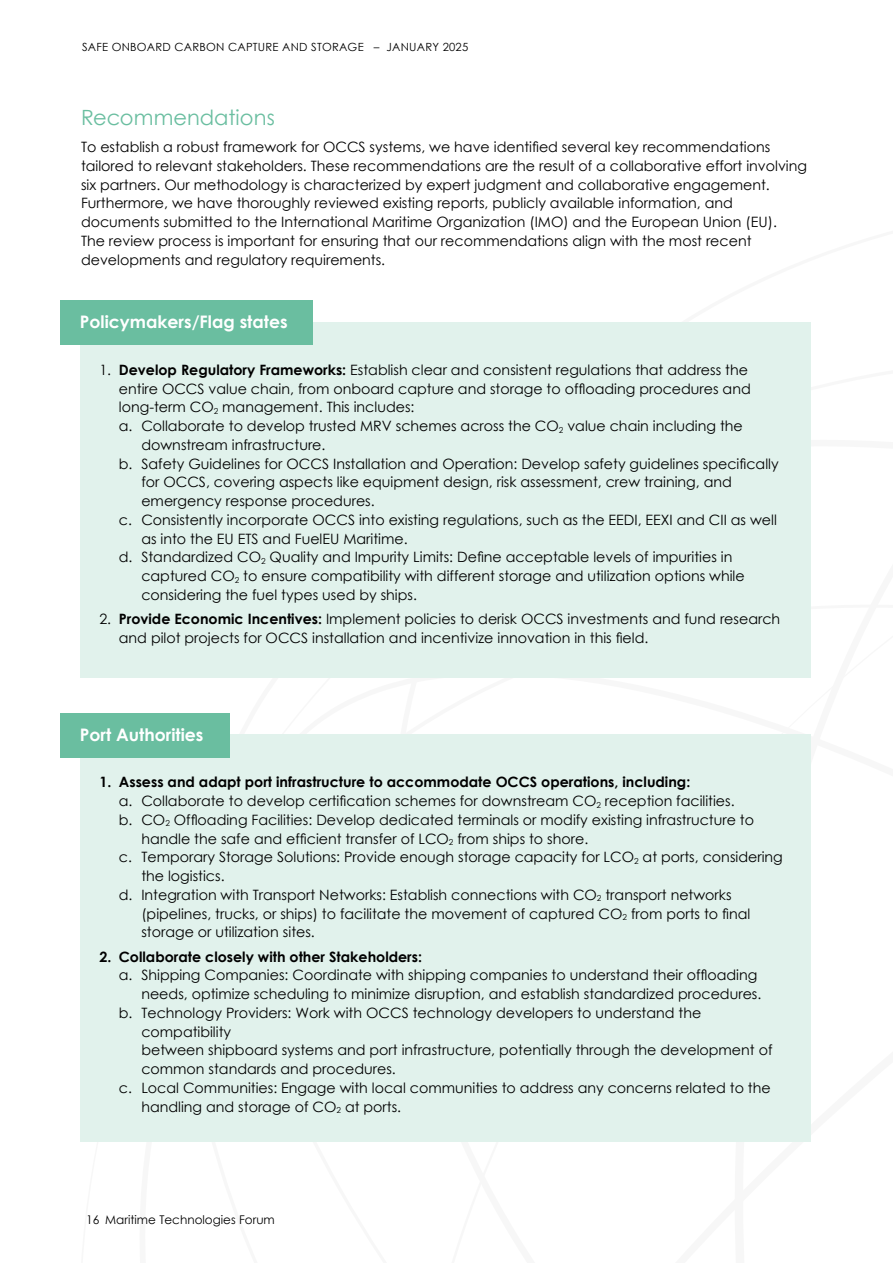
<style>
.page{position:relative;width:893px;height:1263px;background:#fff}
.page>*{position:absolute;margin:0;border:0;box-sizing:border-box;transform-origin:0 0}
.t1{font:21px "Century Gothic";color:#6abea0}
.t2{font:700 17.25px "Century Gothic";color:#fff}
.t3{font:14.25px/18.8px "Century Gothic";color:#000}
.t4{font:700 14.25px "Century Gothic";color:#000}
.t5{font:12px "Century Gothic";color:#000}
.t6{font:11.25px "Century Gothic";letter-spacing:.02em;color:#000}
.s1{font-weight:700}
</style>
<div class="page">
<div style="left:80px;top:322px;width:730px;height:355px;background:#e1f2ec"></div>
<div style="left:80px;top:734px;width:730px;height:408px;background:#e1f2ec"></div>
<div style="left:60px;top:300px;width:253px;height:45px;background:#6abea0"></div>
<div style="left:60px;top:713px;width:170px;height:45px;background:#6abea0"></div>
<p class="t6" style="left:82px;top:39px;width:388px">SAFE ONBOARD CARBON CAPTURE AND STORAGE – JANUARY 2025</p>
<h1 class="t1" style="left:81px;top:103px;width:195px">Recommendations</h1>
<p class="t3" style="left:81px;top:137px;width:727px">To establish a robust framework for OCCS systems, we have identified several key recommendations tailored to relevant stakeholders. These recommendations are the result of a collaborative effort involving six partners. Our methodology is characterized by expert judgment and collaborative engagement.<br>Furthermore, we have thoroughly reviewed existing reports, publicly available information, and documents submitted to the International Maritime Organization (IMO) and the European Union (EU).<br>The review process is important for ensuring that our recommendations align with the most recent developments and regulatory requirements.</p>
<p class="t2" style="left:80px;top:309px;width:209px">Policymakers/Flag states</p>
<p class="t3" style="left:99px;top:360px;width:650px">1. <span class="s1">Develop Regulatory Frameworks:</span> Establish clear and consistent regulations that address the</p>
<p class="t3" style="left:119px;top:379px;width:633px">entire OCCS value chain, from onboard capture and storage to offloading procedures and</p>
<p class="t3" style="left:119px;top:398px;width:297px">long-term CO<sub>2</sub> management. This includes:</p>
<p class="t3" style="left:119px;top:416px;width:625px">a. Collaborate to develop trusted MRV schemes across the CO<sub>2</sub> value chain including the</p>
<p class="t3" style="left:141px;top:435px;width:186px">downstream infrastructure.</p>
<p class="t3" style="left:119px;top:454px;width:661px">b. Safety Guidelines for OCCS Installation and Operation: Develop safety guidelines specifically</p>
<p class="t3" style="left:141px;top:473px;width:592px">for OCCS, covering aspects like equipment design, risk assessment, crew training, and</p>
<p class="t3" style="left:141px;top:491px;width:235px">emergency response procedures.</p>
<p class="t3" style="left:119px;top:510px;width:659px">c. Consistently incorporate OCCS into existing regulations, such as the EEDI, EEXI and CII as well</p>
<p class="t3" style="left:141px;top:529px;width:268px">as into the EU ETS and FuelEU Maritime.</p>
<p class="t3" style="left:119px;top:548px;width:615px">d. Standardized CO<sub>2</sub> Quality and Impurity Limits: Define acceptable levels of impurities in</p>
<p class="t3" style="left:141px;top:566px;width:605px">captured CO<sub>2</sub> to ensure compatibility with different storage and utilization options while</p>
<p class="t3" style="left:141px;top:585px;width:277px">considering the fuel types used by ships.</p>
<p class="t3" style="left:119px;top:609px;width:663px;text-indent:-20px">2. <span class="s1">Provide Economic Incentives:</span> Implement policies to derisk OCCS investments and fund research and pilot projects for OCCS installation and incentivize innovation in this field.</p>
<p class="t2" style="left:80px;top:721px;width:125px">Port Authorities</p>
<p class="t4" style="left:99px;top:771px;width:592px">1. Assess and adapt port infrastructure to accommodate OCCS operations, including:</p>
<p class="t3" style="left:119px;top:791px;width:617px">a. Collaborate to develop certification schemes for downstream CO<sub>2</sub> reception facilities.</p>
<p class="t3" style="left:119px;top:810px;width:637px">b. CO<sub>2</sub> Offloading Facilities: Develop dedicated terminals or modify existing infrastructure to</p>
<p class="t3" style="left:141px;top:829px;width:448px">handle the safe and efficient transfer of LCO<sub>2</sub> from ships to shore.</p>
<p class="t3" style="left:119px;top:848px;width:665px">c. Temporary Storage Solutions: Provide enough storage capacity for LCO<sub>2</sub> at ports, considering</p>
<p class="t3" style="left:141px;top:866px;width:85px">the logistics.</p>
<p class="t3" style="left:119px;top:885px;width:614px">d. Integration with Transport Networks: Establish connections with CO<sub>2</sub> transport networks</p>
<p class="t3" style="left:141px;top:904px;width:610px">(pipelines, trucks, or ships) to facilitate the movement of captured CO<sub>2</sub> from ports to final</p>
<p class="t3" style="left:141px;top:923px;width:175px">storage or utilization sites.</p>
<p class="t4" style="left:99px;top:945px;width:324px">2. Collaborate closely with other Stakeholders:</p>
<p class="t3" style="left:119px;top:965px;width:640px">a. Shipping Companies: Coordinate with shipping companies to understand their offloading</p>
<p class="t3" style="left:141px;top:984px;width:622px">needs, optimize scheduling to minimize disruption, and establish standardized procedures.</p>
<p class="t3" style="left:119px;top:1003px;width:584px">b. Technology Providers: Work with OCCS technology developers to understand the</p>
<p class="t3" style="left:141px;top:1022px;width:91px">compatibility</p>
<p class="t3" style="left:141px;top:1040px;width:633px">between shipboard systems and port infrastructure, potentially through the development of</p>
<p class="t3" style="left:141px;top:1059px;width:256px">common standards and procedures.</p>
<p class="t3" style="left:119px;top:1078px;width:653px">c. Local Communities: Engage with local communities to address any concerns related to the</p>
<p class="t3" style="left:141px;top:1097px;width:261px">handling and storage of CO<sub>2</sub> at ports.</p>
<p class="t5" style="left:86px;top:1211px;width:190px">16 Maritime Technologies Forum</p>
</div>
